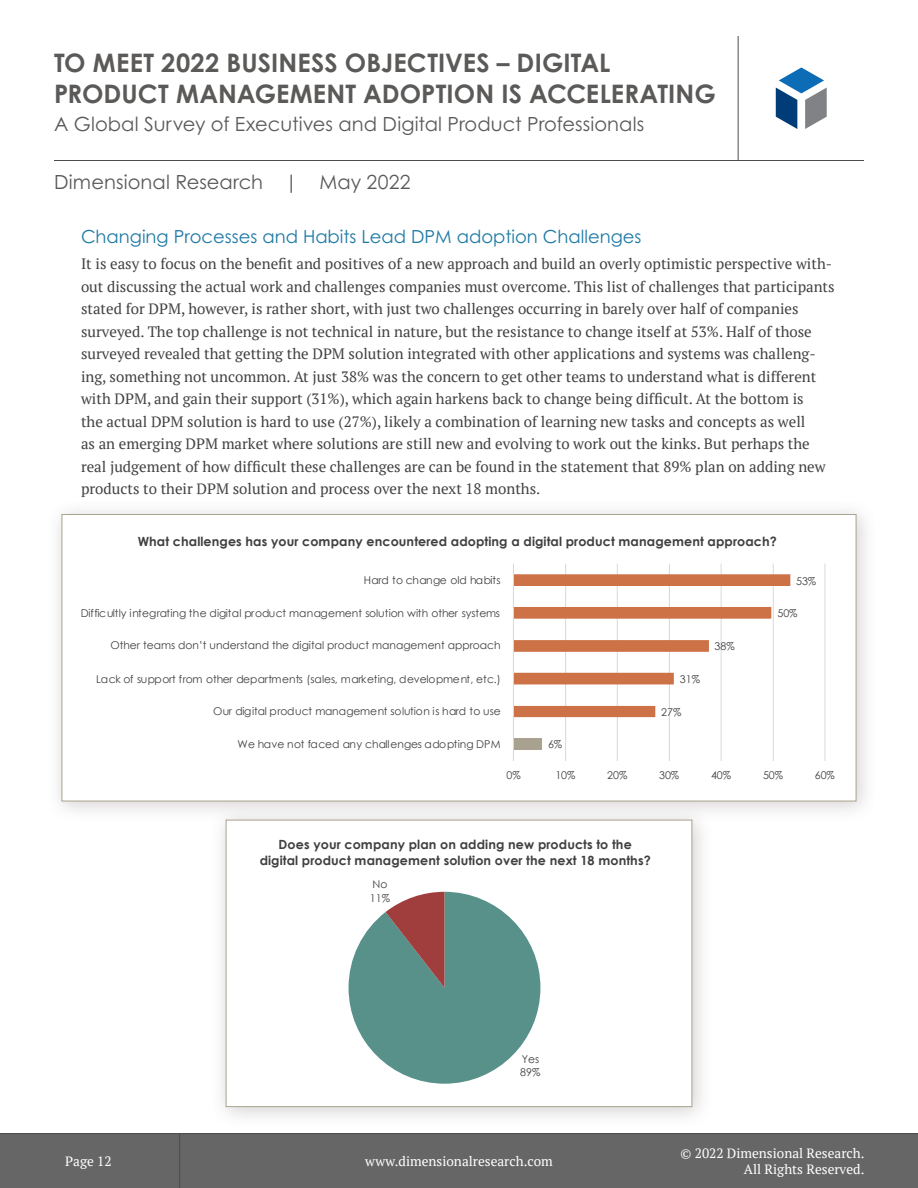
<style>
.page{position:relative;width:918px;height:1188px;background:#fff}
.page>*{position:absolute;margin:0;border:0;box-sizing:border-box;transform-origin:0 0}
.t1{font:700 25.5px/30.6px "Century Gothic Pro";letter-spacing:.005em;color:#5b5a59}
.t2{font:19.5px "Century Gothic Pro";letter-spacing:.005em;color:#5b5a59}
.Subheader_02{font:18px "Century Gothic Pro";color:#1e7aa5}
.Content{font:15px/22.5px "PT Serif";color:#404140}
.t3{font:13.5px/16.2px "PT Serif";color:#fff;text-align:right}
.t4{font:700 12.6px/15.6px "Century Gothic";letter-spacing:.01em;color:#404040;text-align:center}
.t5{font:10.8px/13.6px "Century Gothic";color:#404040}
.t6{font:10.8px "Century Gothic";letter-spacing:-.02em;color:#404040}
</style>
<div class="page">
<div style="left:0;top:1134px;width:918px;height:54px;background:#666"></div>
<hr style="left:0;top:1133px;width:918px;height:1px;background:#4d4c4b">
<hr style="left:179px;top:1134px;width:1px;height:54px;background:#4d4c4b">
<hr style="left:54px;top:160px;width:810px;height:1px;background:#4d4c4b">
<hr style="left:738px;top:36px;width:1px;height:124px;background:#4d4c4b">
<svg style="left:776px;top:67px;width:51px;height:62px"></svg>
<div style="left:46px;top:499px;width:831px;height:323px;background:#837877;opacity:.35"></div>
<div style="left:62px;top:514px;width:794px;height:287px;background:#fff;border:1px solid #aaa390"></div>
<div style="left:210px;top:804px;width:503px;height:324px;background:#837877;opacity:.35"></div>
<div style="left:226px;top:820px;width:466px;height:287px;background:#fff;border:1px solid #aaa390"></div>
<hr style="left:565px;top:564px;width:1px;height:197px;background:#d9d9d9">
<hr style="left:617px;top:564px;width:1px;height:197px;background:#d9d9d9">
<hr style="left:669px;top:564px;width:1px;height:197px;background:#d9d9d9">
<hr style="left:721px;top:564px;width:1px;height:197px;background:#d9d9d9">
<hr style="left:773px;top:564px;width:1px;height:197px;background:#d9d9d9">
<hr style="left:825px;top:564px;width:1px;height:197px;background:#d9d9d9">
<div style="left:513px;top:739px;width:29px;height:11px;background:#aaa291"></div>
<svg style="left:514px;top:574px;width:276px;height:143px"></svg>
<hr style="left:513px;top:564px;width:1px;height:197px;background:#d9d9d9">
<svg style="left:349px;top:892px;width:191px;height:192px"></svg>
<h1 class="t1" style="left:54px;top:47px;width:663px">TO MEET 2022 BUSINESS OBJECTIVES – DIGITAL<br>PRODUCT MANAGEMENT ADOPTION IS ACCELERATING</h1>
<h2 class="t2" style="left:54px;top:112px;width:592px">A Global Survey of Executives and Digital Product Professionals</h2>
<h2 class="t2" style="left:54px;top:170px;width:358px">Dimensional Research | May 2022</h2>
<p class="Subheader_02" style="left:81px;top:225px;width:562px">Changing Processes and Habits Lead DPM adoption Challenges</p>
<p class="Content" style="left:81px;top:253px;width:755px">It is easy to focus on the benefit and positives of a new approach and build an overly optimistic perspective with&shy;out discussing the actual work and challenges companies must overcome. This list of challenges that participants stated for DPM, however, is rather short, with just two challenges occurring in barely over half of companies surveyed. The top challenge is not technical in nature, but the resistance to change itself at 53%. Half of those surveyed revealed that getting the DPM solution integrated with other applications and systems was challeng&shy;ing, something not uncommon. At just 38% was the concern to get other teams to understand what is different with DPM, and gain their support (31%), which again harkens back to change being difficult. At the bottom is<br>the actual DPM solution is hard to use (27%), likely a combination of learning new tasks and concepts as well<br>as an emerging DPM market where solutions are still new and evolving to work out the kinks. But perhaps the real judgement of how difficult these challenges are can be found in the statement that 89% plan on adding new products to their DPM solution and process over the next 18 months.</p>
<p class="t4" style="left:138px;top:533px;width:641px">What challenges has your company encountered adopting a digital product management approach?</p>
<p class="t6" style="left:364px;top:573px;width:138px">Hard to change old habits</p>
<p class="t5" style="left:796px;top:574px;width:22px">53%</p>
<p class="t5" style="left:81px;top:606px;width:421px">Difficultly integrating the digital product management solution with other systems</p>
<p class="t5" style="left:777px;top:606px;width:22px">50%</p>
<p class="t5" style="left:110px;top:639px;width:392px">Other teams don’t understand the digital product management approach</p>
<p class="t5" style="left:715px;top:639px;width:22px">38%</p>
<p class="t5" style="left:96px;top:672px;width:406px">Lack of support from other departments (sales, marketing, development, etc.)</p>
<p class="t5" style="left:680px;top:672px;width:22px">31%</p>
<p class="t6" style="left:213px;top:704px;width:289px">Our digital product management solution is hard to use</p>
<p class="t5" style="left:661px;top:705px;width:22px">27%</p>
<p class="t5" style="left:238px;top:737px;width:265px">We have not faced any challenges adopting DPM</p>
<p class="t5" style="left:548px;top:737px;width:16px">6%</p>
<p class="t5" style="left:507px;top:768px;width:16px">0%</p>
<p class="t5" style="left:555px;top:768px;width:22px">10%</p>
<p class="t5" style="left:607px;top:768px;width:22px">20%</p>
<p class="t5" style="left:659px;top:768px;width:22px">30%</p>
<p class="t5" style="left:711px;top:768px;width:22px">40%</p>
<p class="t5" style="left:763px;top:768px;width:22px">50%</p>
<p class="t5" style="left:815px;top:768px;width:22px">60%</p>
<p class="t4" style="left:260px;top:836px;width:393px">Does your company plan on adding new products to the digital product management solution over the next 18 months?</p>
<p class="t3" style="left:65px;top:1153px;width:48px">Page 12</p>
<p class="t5" style="left:370px;top:877px;width:22px">No<br>11%</p>
<p class="t5" style="left:520px;top:1052px;width:22px">Yes<br>89%</p>
<p class="t3" style="left:365px;top:1153px;width:189px">www.dimensionalresearch.com</p>
<p class="t3" style="left:681px;top:1145px;width:185px">© 2022 Dimensional Research.<br>All Rights Reserved.</p>
</div>
